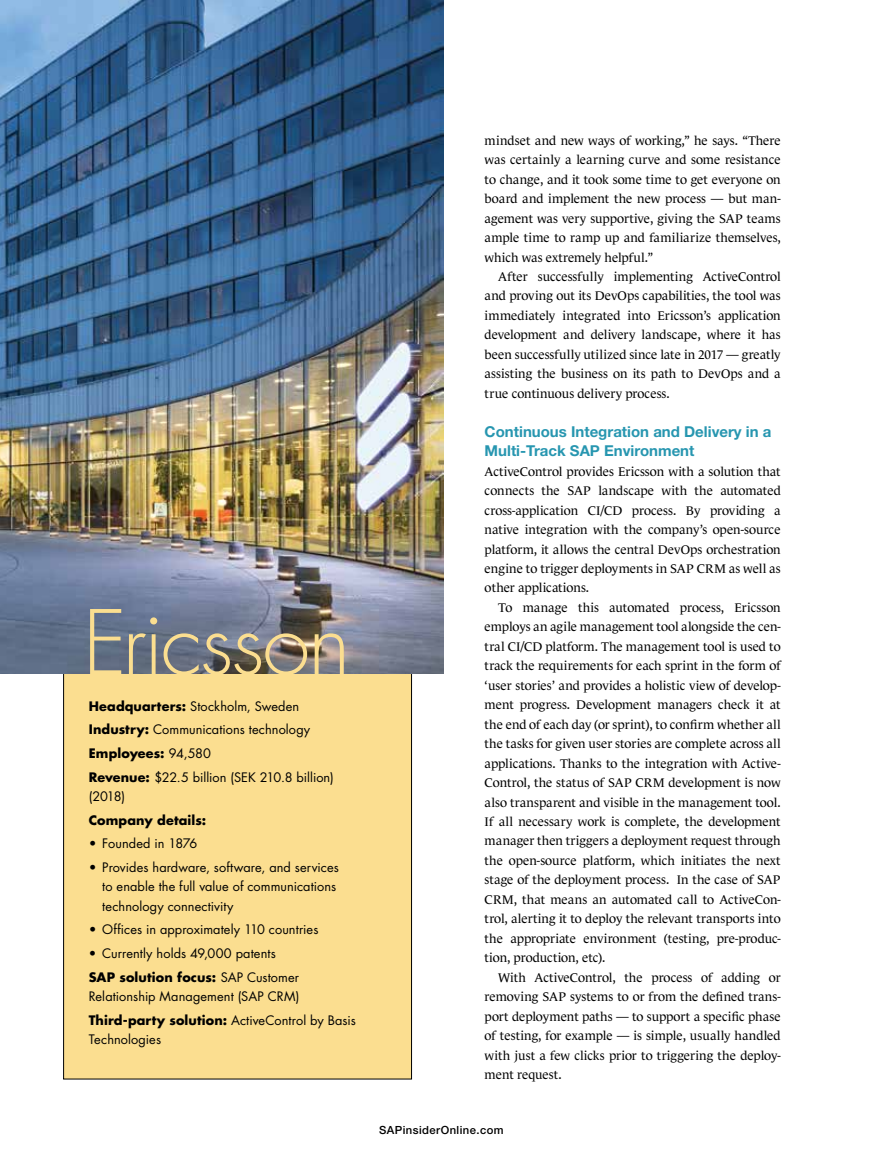
<style>
.page{position:relative;width:878px;height:1168px;background:#fff}
.page>*{position:absolute;margin:0;border:0;box-sizing:border-box;transform-origin:0 0}
.t1{font:300 86.55px "Futura Std";letter-spacing:-.02em;color:#fbde90}
.t2{font:700 15px/19.5px "Helvetica Neue LT Std";color:#2796b0}
.t3{font:12.75px/19.5px "Le Monde Journal Std";letter-spacing:-.005em;color:#000;text-align:justify}
.t4{font:12.75px/23.7px "Futura Std";letter-spacing:.005em;color:#000}
.t5{font:700 12.75px "Futura Std";letter-spacing:.01em;color:#000}
.t6{font:500 11.25px "Helvetica Neue LT Std";letter-spacing:.04em;color:#000}
.s1{font-weight:700}
.s2{font-weight:300}
</style>
<div class="page">
<div style="left:64px;top:640px;width:347px;height:439px;background:#fbde90"></div>
<img style="left:0;top:0;width:443px;height:673px">
<h1 class="t1" style="left:83px;top:590px;width:269px">Ericsson</h1>
<p class="t4" style="left:89px;top:694px;width:246px"><span class="s1">Headquarters:</span> Stockholm, Sweden <span class="s1">Industry:</span> Communications technology <span class="s1">Employees:</span> 94,580<br><span class="s1">Revenue:</span> $22.5 billion (SEK 210.8 billion)</p>
<p class="t4" style="left:89px;top:784px;width:38px">(2018)</p>
<p class="t5" style="left:89px;top:811px;width:119px">Company details:</p>
<p class="t4" style="left:89px;top:832px;width:110px"><span class="s2">•</span> Founded in 1876</p>
<p class="t4" style="left:102px;top:858px;width:238px;line-height:19.4px;text-indent:-14px"><span class="s2">•</span> Provides hardware, software, and services to enable the full value of communications technology connectivity</p>
<p class="t4" style="left:89px;top:918px;width:231px"><span class="s2">•</span> Offices in approximately 110 countries</p>
<p class="t4" style="left:89px;top:941px;width:212px">• Currently holds 49,000 patents<br><span class="s1">SAP solution focus:</span> SAP Customer</p>
<p class="t4" style="left:89px;top:984px;width:269px">Relationship Management (SAP CRM)<br><span class="s1">Third-party solution:</span> ActiveControl by Basis</p>
<p class="t4" style="left:89px;top:1028px;width:74px">Technologies</p>
<p class="t3" style="left:484px;top:131px;width:297px">mindset and new ways of working,” he says. “There was certainly a learning curve and some resistance to change, and it took some time to get everyone on board and implement the new process — but man&shy;agement was very supportive, giving the SAP teams ample time to ramp up and familiarize themselves, which was extremely helpful.”</p>
<p class="t3" style="left:484px;top:267px;width:297px;text-indent:14px">After successfully implementing ActiveControl and proving out its DevOps capabilities, the tool was immediately integrated into Ericsson’s application development and delivery landscape, where it has been successfully utilized since late in 2017 — greatly assisting the business on its path to DevOps and a true continuous delivery process.</p>
<p class="t2" style="left:484px;top:421px;width:288px">Continuous Integration and Delivery in a<br>Multi-Track SAP Environment</p>
<p class="t3" style="left:484px;top:461px;width:297px">ActiveControl provides Ericsson with a solution that connects the SAP landscape with the automated cross-application CI/CD process. By providing a native integration with the company’s open-source platform, it allows the central DevOps orchestration engine to trigger deployments in SAP CRM as well as other applications.</p>
<p class="t3" style="left:484px;top:598px;width:297px;text-indent:14px">To manage this automated process, Ericsson employs an agile management tool alongside the cen&shy;tral CI/CD platform. The management tool is used to track the requirements for each sprint in the form of ‘user stories’ and provides a holistic view of develop&shy;ment progress. Development managers check it at the end of each day (or sprint), to confirm whether all the tasks for given user stories are complete across all applications. Thanks to the integration with Active-Control, the status of SAP CRM development is now also transparent and visible in the management tool.<br>If all necessary work is complete, the development manager then triggers a deployment request through the open-source platform, which initiates the next stage of the deployment process. In the case of SAP CRM, that means an automated call to ActiveCon&shy;trol, alerting it to deploy the relevant transports into the appropriate environment (testing, pre-produc&shy;tion, production, etc).</p>
<p class="t3" style="left:484px;top:967px;width:297px;text-indent:14px">With ActiveControl, the process of adding or removing SAP systems to or from the defined trans&shy;port deployment paths — to support a specific phase of testing, for example — is simple, usually handled with just a few clicks prior to triggering the deploy&shy;ment request.</p>
<p class="t6" style="left:379px;top:1123px;width:126px">SAPinsiderOnline.com</p>
</div>
